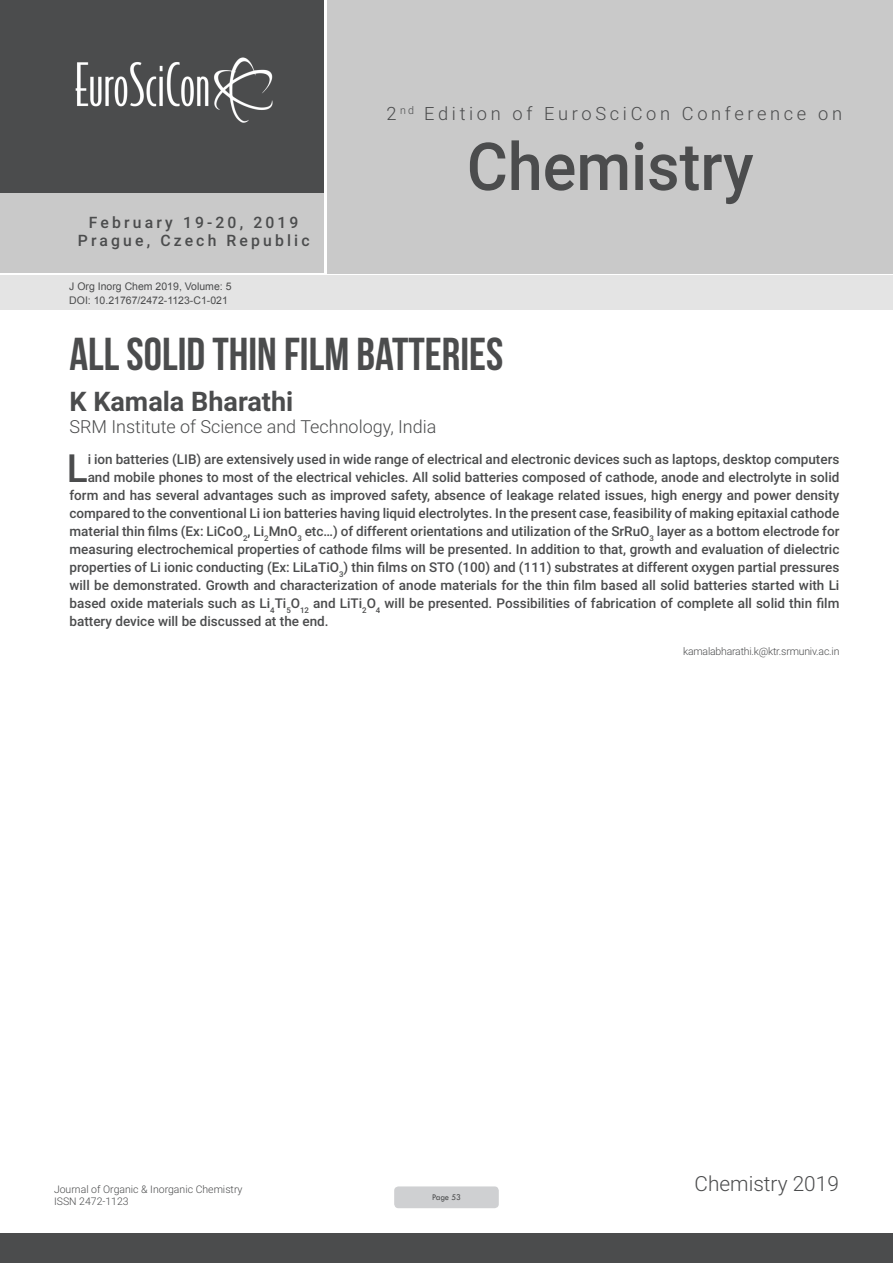
<style>
.page{position:relative;width:893px;height:1263px;background:#fff}
.page>*{position:absolute;margin:0;border:0;box-sizing:border-box;transform-origin:0 0}
.t1{font:500 66.15px "Roboto";color:#4b4c4d;scale:.95 1}
.t2{font:46.05px "Bebas Neue";color:#4b4c4d}
.Abstract{font:500 38.85px "Roboto";color:#4b4c4d}
.t3{font:700 27px "Roboto";color:#4b4c4d}
.t4{font:300 20.85px "Roboto";color:#4b4c4d}
.t5{font:300 18.3px "Roboto";letter-spacing:.2em;color:#4b4c4d}
.t6{font:300 18px "Roboto";color:#4b4c4d}
.t7{font:500 15.75px/18.9px "Roboto";letter-spacing:.2em;color:#4b4c4d;text-align:center}
.Abstract-2{font:500 13.5px "Roboto";color:#4b4c4d}
.t8{font:10.5px "Arial";color:#4b4c4d}
.Biography{font:300 10.5px/12.6px "Roboto";color:#4b4c4d}
.Biography-2{font:300 10.5px "Roboto";letter-spacing:-.02em;color:#4b4c4d}
.t9{font:9px "Tw Cen";letter-spacing:-.02em;color:#4b4c4d;scale:.95 1}
</style>
<div class="page">
<div style="left:0;top:0;width:323px;height:193px;background:#4b4c4d"></div>
<div style="left:1px;top:193px;width:323px;height:80px;background:#c9c9c9"></div>
<div style="left:327px;top:0;width:566px;height:273px;background:#c9c9c9"></div>
<img style="left:75px;top:57px;width:198px;height:66px">
<div style="left:0;top:1233px;width:893px;height:30px;background:#4b4c4d"></div>
<div style="left:1px;top:275px;width:892px;height:35px;background:#e4e4e4"></div>
<div style="left:394px;top:1186px;width:105px;height:22px;background:#cfd0d2;border-radius:4px"></div>
<p class="t7" style="left:78px;top:212px;width:233px">February 19-20, 2019<br>Prague, Czech Republic</p>
<p class="t8" style="left:69px;top:279px;width:164px">J Org Inorg Chem 2019, Volume: 5</p>
<p class="t8" style="left:69px;top:293px;width:160px">DOI: 10.21767/2472-1123-C1-021</p>
<h3 class="t5" style="left:386px;top:100px;width:457px">2 <sup>nd</sup> Edition of EuroSciCon Conference on</h3>
<h1 class="t1" style="left:467px;top:120px;width:303px">Chemistry</h1>
<p class="t2" style="left:69px;top:329px;width:435px">ALL SOLID THIN FILM BATTERIES</p>
<p class="t3" style="left:69px;top:383px;width:225px">K Kamala Bharathi</p>
<p class="t6" style="left:69px;top:414px;width:369px">SRM Institute of Science and Technology, India</p>
<p class="Abstract" style="left:67px;top:441px;width:23px">L</p>
<p class="Abstract-2" style="left:88px;top:450px;width:753px">i ion batteries (LIB) are extensively used in wide range of electrical and electronic devices such as laptops, desktop computers</p>
<p class="Abstract-2" style="left:88px;top:468px;width:753px">and mobile phones to most of the electrical vehicles. All solid batteries composed of cathode, anode and electrolyte in solid</p>
<p class="Abstract-2" style="left:69px;top:486px;width:771px">form and has several advantages such as improved safety, absence of leakage related issues, high energy and power density</p>
<p class="Abstract-2" style="left:69px;top:504px;width:771px">compared to the conventional Li ion batteries having liquid electrolytes. In the present case, feasibility of making epitaxial cathode</p>
<p class="Abstract-2" style="left:69px;top:522px;width:771px">material thin films (Ex: LiCoO<sub>2</sub>, Li<sub>2</sub>MnO<sub>3</sub> etc…) of different orientations and utilization of the SrRuO<sub>3</sub> layer as a bottom electrode for</p>
<p class="Abstract-2" style="left:69px;top:540px;width:771px">measuring electrochemical properties of cathode films will be presented. In addition to that, growth and evaluation of dielectric</p>
<p class="Abstract-2" style="left:69px;top:558px;width:771px">properties of Li ionic conducting (Ex: LiLaTiO<sub>3</sub>) thin films on STO (100) and (111) substrates at different oxygen partial pressures</p>
<p class="Abstract-2" style="left:69px;top:576px;width:771px">will be demonstrated. Growth and characterization of anode materials for the thin film based all solid batteries started with Li</p>
<p class="Abstract-2" style="left:69px;top:594px;width:771px">based oxide materials such as Li<sub>4</sub>Ti<sub>5</sub>O<sub>12</sub> and LiTi<sub>2</sub>O<sub>4</sub> will be presented. Possibilities of fabrication of complete all solid thin film</p>
<p class="Abstract-2" style="left:69px;top:612px;width:261px">battery device will be discussed at the end.</p>
<p class="Biography-2" style="left:683px;top:644px;width:158px">kamalabharathi.k@ktr.srmuniv.ac.in</p>
<p class="Biography" style="left:54px;top:1182px;width:190px">Journal of Organic &amp; Inorganic Chemistry<br>ISSN 2472-1123</p>
<p class="t9" style="left:432px;top:1192px;width:32px">Page 53</p>
<h3 class="t4" style="left:695px;top:1169px;width:146px">Chemistry 2019</h3>
</div>
